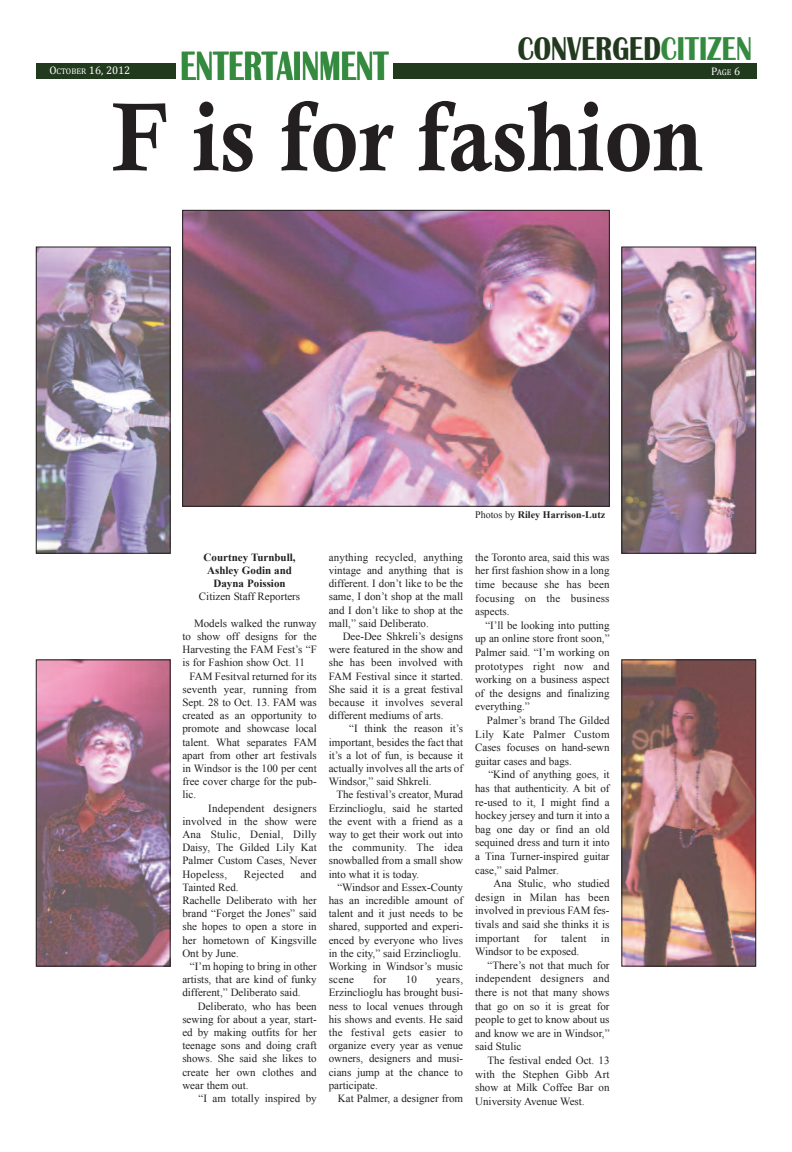
<style>
.page{position:relative;width:792px;height:1152px;background:#fff}
.page>*{position:absolute;margin:0;border:0;box-sizing:border-box;transform-origin:0 0}
.t1{font:97.1px "Calis MT Bol";color:#231f20;scale:.91 1}
.t2{font:700 42px "Britannic";color:#348a3f;scale:.69 1}
.t3{font:700 34px "Britannic";color:#21391d;scale:.78 1}
.t4{font:11px/13.2px "Times New Roman";color:#231f20;text-align:justify}
.t5{font:700 11px/13.2px "Times New Roman";color:#231f20;text-align:center}
.t6{font:11px "Times New Roman";letter-spacing:.02em;color:#231f20}
.t7{font:11px "Cambria";color:#fff}
.t8{font:700 10px "Times New Roman";color:#231f20}
.t9{font:8.2px "Cambria";color:#fff}
.s1{font-size:8.2px}
.s2{color:#348a3f}
.s3{font-size:11px}
.s4{font-size:11px;color:#21391d}
.s5{font-weight:400}
</style>
<div class="page">
<div style="left:36px;top:63px;width:140px;height:16px;background:#21391d"></div>
<div style="left:393px;top:64px;width:363px;height:15px;background:#21391d"></div>
<img style="left:184px;top:212px;width:424px;height:293px">
<div style="left:182px;top:210px;width:428px;height:297px;border:1px solid #231f20"></div>
<img style="left:38px;top:249px;width:130px;height:303px">
<div style="left:36px;top:247px;width:134px;height:307px;border:1px solid #231f20"></div>
<img style="left:624px;top:662px;width:130px;height:302px">
<div style="left:622px;top:660px;width:134px;height:306px;border:1px solid #231f20"></div>
<img style="left:624px;top:249px;width:130px;height:303px">
<div style="left:622px;top:247px;width:134px;height:307px;border:1px solid #231f20"></div>
<img style="left:38px;top:662px;width:130px;height:302px">
<div style="left:36px;top:660px;width:134px;height:306px;border:1px solid #231f20"></div>
<p class="t7" style="left:49px;top:66px;width:83px">O<span class="s1">CTOBER</span> 16, 2012</p>
<h2 class="t2" style="left:180px;top:45px;width:303px">ENTERTAINMENT</h2>
<h3 class="t3" style="left:518px;top:32px;width:302px">CONVERGED<span class="s2">CITIZEN</span></h3>
<p class="t9" style="left:711px;top:68px;width:46px"><span class="s3">P</span>AGE <span class="s3">6</span> <span class="s4">‘</span></p>
<h1 class="t1" style="left:113px;top:97px;width:650px">F is for fashion</h1>
<p class="t8" style="left:475px;top:509px;width:131px"><span class="s5">Photos by</span> Riley Harrison-Lutz</p>
<p class="t5" style="left:204px;top:550px;width:93px">Courtney Turnbull,<br>Ashley Godin and<br>Dayna Poission</p>
<p class="t4" style="left:199px;top:590px;width:103px">Citizen Staff Reporters</p>
<p class="t4" style="left:182px;top:616px;width:136px;text-indent:12px">Models walked the runway to show off designs for the Harvesting the FAM Fest’s “F is for Fashion show Oct. 11</p>
<p class="t4" style="left:182px;top:669px;width:136px;text-indent:7px">FAM Fesitval returned for its seventh year, running from Sept. 28 to Oct. 13. FAM was created as an opportunity to promote and showcase local talent. What separates FAM apart from other art festivals in Windsor is the 100 per cent free cover charge for the pub&shy;lic.</p>
<p class="t4" style="left:182px;top:801px;width:136px;text-indent:26px">Independent designers involved in the show were Ana Stulic, Denial, Dilly Daisy, The Gilded Lily Kat Palmer Custom Cases, Never Hopeless,</p>
<p class="t6" style="left:244px;top:868px;width:42px">Rejected</p>
<p class="t4" style="left:300px;top:867px;width:18px">and</p>
<p class="t4" style="left:182px;top:880px;width:136px;text-align:left">Tainted Red.<br>Rachelle Deliberato with her brand “Forget the Jones” said she hopes to open a store in her hometown of Kingsville<br>Ont by June.</p>
<p class="t4" style="left:182px;top:960px;width:136px;text-indent:8px">“I’m hoping to bring in other artists, that are kind of funky different,” Deliberato said.</p>
<p class="t4" style="left:182px;top:999px;width:136px;text-indent:15px">Deliberato, who has been sewing for about a year, start&shy;ed by making outfits for her teenage sons and doing craft shows. She said she likes to create her own clothes and wear them out.</p>
<p class="t4" style="left:199px;top:1092px;width:120px">“I am totally inspired by</p>
<p class="t4" style="left:329px;top:550px;width:136px">anything recycled, anything vintage and anything that is different. I don’t like to be the same, I don’t shop at the mall and I don’t like to shop at the mall,” said Deliberato.</p>
<p class="t4" style="left:329px;top:630px;width:136px;text-indent:14px">Dee-Dee Shkreli’s designs were featured in the show and she has been involved with FAM Festival since it started.<br>She said it is a great festival because it involves several different mediums of arts.</p>
<p class="t4" style="left:329px;top:722px;width:136px;text-indent:20px">“I think the reason it’s important, besides the fact that it’s a lot of fun, is because it actually involves all the arts of Windsor,” said Shkreli.</p>
<p class="t4" style="left:329px;top:788px;width:136px;text-indent:8px">The festival’s creator, Murad Erzinclioglu, said he started the event with a friend as a way to get their work out into the community. The idea snowballed from a small show into what it is today.</p>
<p class="t4" style="left:329px;top:880px;width:136px;text-align:left;text-indent:9px">“Windsor and Essex-County has an incredible amount of talent and it just needs to be shared, supported and experi&shy;enced by everyone who lives in the city,” said Erzinclioglu.<br>Working in Windsor’s music scene</p>
<p class="t4" style="left:373px;top:973px;width:15px">for</p>
<p class="t4" style="left:406px;top:973px;width:13px">10</p>
<p class="t4" style="left:329px;top:973px;width:136px;text-indent:107px">years, Erzinclioglu has brought busi&shy;ness to local venues through his shows and events. He said the festival gets easier to organize every year as venue owners, designers and musi&shy;cians jump at the chance to participate.</p>
<p class="t4" style="left:338px;top:1092px;width:127px">Kat Palmer, a designer from</p>
<p class="t4" style="left:475px;top:550px;width:136px;line-height:13.6px">the Toronto area, said this was her first fashion show in a long time because she has been focusing on the business aspects.</p>
<p class="t4" style="left:475px;top:618px;width:136px;line-height:13.6px;text-indent:10px">“I’ll be looking into putting up an online store front soon,” Palmer said. “I’m working on prototypes right now and working on a business aspect of the designs and finalizing everything.”</p>
<p class="t4" style="left:475px;top:713px;width:136px;line-height:13.6px;text-indent:12px">Palmer’s brand The Gilded Lily Kate Palmer Custom Cases focuses on hand-sewn guitar cases and bags.</p>
<p class="t4" style="left:475px;top:768px;width:136px;line-height:13.6px;text-indent:13px">“Kind of anything goes, it has that authenticity. A bit of re-used to it, I might find a hockey jersey and turn it into a bag one day or find an old sequined dress and turn it into a Tina Turner-inspired guitar case,” said Palmer.</p>
<p class="t4" style="left:475px;top:877px;width:136px;line-height:13.6px;text-indent:18px">Ana Stulic, who studied design in Milan has been involved in previous FAM fes&shy;tivals and said she thinks it is important</p>
<p class="t4" style="left:534px;top:931px;width:15px">for</p>
<p class="t4" style="left:561px;top:931px;width:27px">talent</p>
<p class="t4" style="left:601px;top:931px;width:10px">in</p>
<p class="t4" style="left:475px;top:945px;width:106px">Windsor to be exposed.</p>
<p class="t4" style="left:487px;top:958px;width:124px">“There’s not that much for</p>
<p class="t6" style="left:475px;top:973px;width:136px">independent designers and</p>
<p class="t4" style="left:475px;top:986px;width:136px">there is not that many shows</p>
<p class="t4" style="left:475px;top:999px;width:136px">that go on so it is great for</p>
<p class="t4" style="left:475px;top:1013px;width:136px">people to get to know about us</p>
<p class="t4" style="left:475px;top:1026px;width:136px">and know we are in Windsor,”</p>
<p class="t4" style="left:475px;top:1040px;width:48px">said Stulic</p>
<p class="t4" style="left:487px;top:1054px;width:124px">The festival ended Oct. 13</p>
<p class="t4" style="left:475px;top:1067px;width:136px">with the Stephen Gibb Art</p>
<p class="t4" style="left:475px;top:1081px;width:136px">show at Milk Coffee Bar on</p>
<p class="t4" style="left:475px;top:1094px;width:111px">University Avenue West.</p>
</div>
